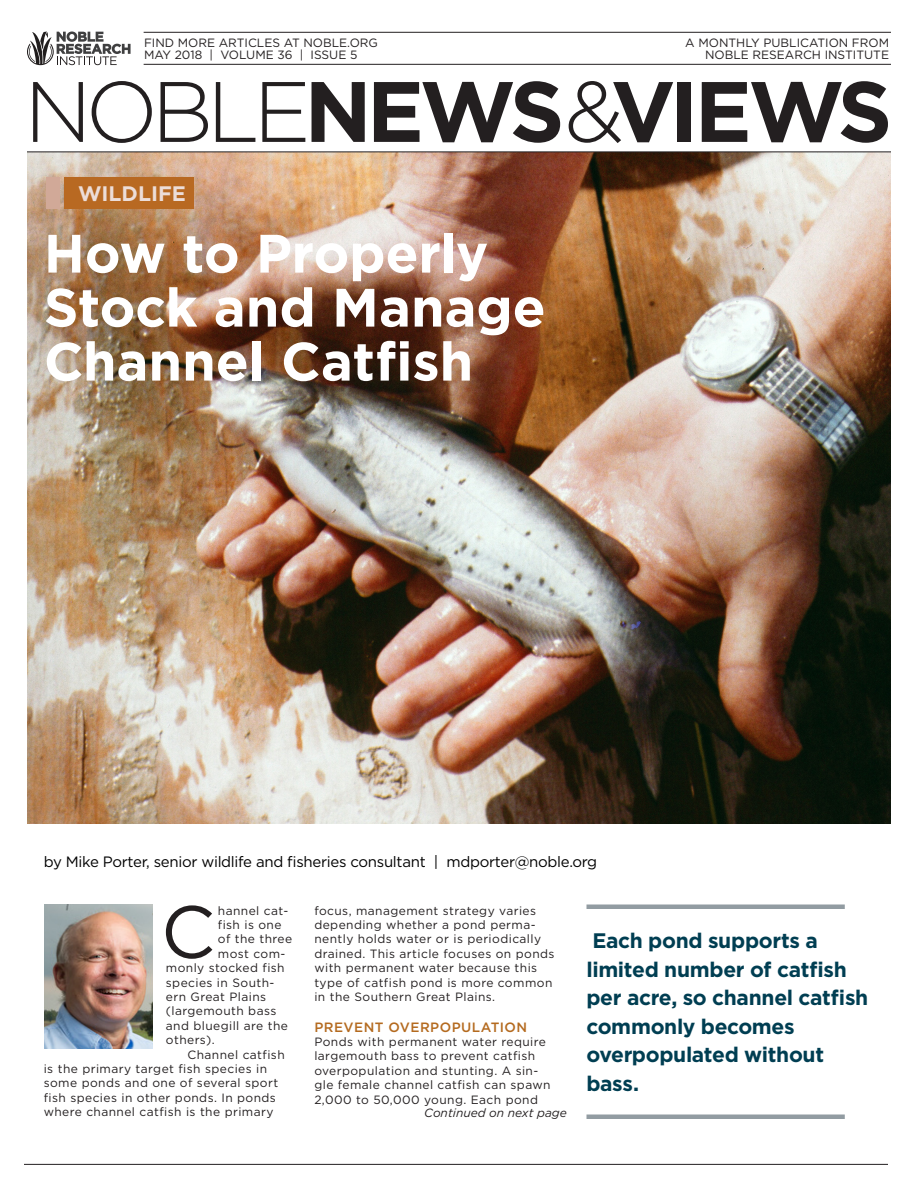
<style>
.page{position:relative;width:918px;height:1188px;background:#fff}
.page>*{position:absolute;margin:0;border:0;box-sizing:border-box;transform-origin:0 0}
.t1{font:700 85.5px "Gotham";letter-spacing:-.06em;color:#231f20}
.t2{font:73.65px "Gotham";color:#231f20}
.t3{font:700 54px/54px "Gotham";letter-spacing:-.005em;color:#fff}
.t4{font:700 21px/28.5px "Gotham";letter-spacing:-.015em;color:#003e52}
.t5{font:700 21px "Gotham";color:#ecddd8}
.t6{font:15px "Gotham";letter-spacing:-.02em;color:#000}
.t7{font:500 13.5px "Gotham";letter-spacing:.035em;color:#b46a1f}
.t8{font:12px/14.4px "Gotham";letter-spacing:.035em;color:#231f20}
.t9{font:12px/12px "Gotham";color:#231f20;text-align:right}
.t10{font:italic 12px "Gotham";color:#231f20}
.s1{font-weight:300}
</style>
<div class="page">
<img style="left:27px;top:153px;width:864px;height:670px">
<hr style="left:24px;top:1164px;width:864px;height:1px;background:#231f20">
<svg style="left:27px;top:31px;width:104px;height:34px"></svg>
<hr style="left:144px;top:64px;width:747px;height:1px;background:#231f20">
<hr style="left:27px;top:152px;width:864px;height:1px;background:#231f20">
<hr style="left:144px;top:32px;width:747px;height:1px;background:#231f20">
<img style="left:44px;top:904px;width:108px;height:144px">
<div style="left:64px;top:177px;width:130px;height:32px;background:#b86922"></div>
<div style="left:46px;top:177px;width:14px;height:32px;background:#d1a998"></div>
<div style="left:586px;top:904px;width:259px;height:5px;background:#929ca2"></div>
<div style="left:586px;top:1114px;width:259px;height:5px;background:#929ca2"></div>
<p class="t9" style="left:685px;top:36px;width:205px">A MONTHLY PUBLICATION FROM<br>NOBLE RESEARCH INSTITUTE</p>
<p class="t9" style="left:144px;top:36px;width:236px;text-align:left">FIND MORE ARTICLES AT NOBLE.ORG<br>MAY 2018 | VOLUME 36 | ISSUE 5</p>
<h1 class="t1" style="left:24px;top:55px;width:869px"><span class="s1">NOBLE</span>NEWS<span class="s1">&amp;</span>VIEWS</h1>
<h3 class="t5" style="left:78px;top:179px;width:109px">WILDLIFE</h3>
<h3 class="t3" style="left:44px;top:226px;width:503px">How to Properly<br>Stock and Manage<br>Channel Catfish</h3>
<p class="t6" style="left:44px;top:852px;width:555px">by Mike Porter, senior wildlife and fisheries consultant | mdporter@noble.org</p>
<h2 class="t2" style="left:161px;top:885px;width:56px">C</h2>
<p class="t8" style="left:218px;top:903px;width:72px">hannel cat-</p>
<p class="t8" style="left:218px;top:917px;width:65px">fish is one</p>
<p class="t8" style="left:218px;top:932px;width:76px">of the three</p>
<p class="t8" style="left:218px;top:946px;width:69px">most com-</p>
<p class="t8" style="left:166px;top:961px;width:120px">monly stocked fish</p>
<p class="t8" style="left:166px;top:975px;width:110px">species in South-</p>
<p class="t8" style="left:166px;top:989px;width:102px">ern Great Plains</p>
<p class="t8" style="left:166px;top:1004px;width:112px">(largemouth bass</p>
<p class="t8" style="left:166px;top:1018px;width:124px">and bluegill are the</p>
<p class="t8" style="left:166px;top:1033px;width:50px">others).</p>
<p class="t8" style="left:188px;top:1047px;width:99px">Channel catfish</p>
<p class="t8" style="left:44px;top:1061px;width:225px">is the primary target fish species in</p>
<p class="t8" style="left:44px;top:1076px;width:236px">some ponds and one of several sport</p>
<p class="t8" style="left:44px;top:1090px;width:234px">fish species in other ponds. In ponds</p>
<p class="t8" style="left:44px;top:1105px;width:231px">where channel catfish is the primary</p>
<p class="t8" style="left:314px;top:903px;width:242px">focus, management strategy varies depending whether a pond perma&shy;nently holds water or is periodically drained. This article focuses on ponds with permanent water because this type of catfish pond is more common in the Southern Great Plains.</p>
<p class="t7" style="left:314px;top:1018px;width:214px">PREVENT OVERPOPULATION</p>
<p class="t8" style="left:314px;top:1034px;width:238px">Ponds with permanent water require largemouth bass to prevent catfish overpopulation and stunting. A sin&shy;gle female channel catfish can spawn 2,000 to 50,000 young. Each pond</p>
<p class="t10" style="left:424px;top:1105px;width:144px">Continued on next page</p>
<h3 class="t4" style="left:586px;top:926px;width:283px">Each pond supports a limited number of catfish per acre, so channel catfish commonly becomes overpopulated without bass.</h3>
</div>
